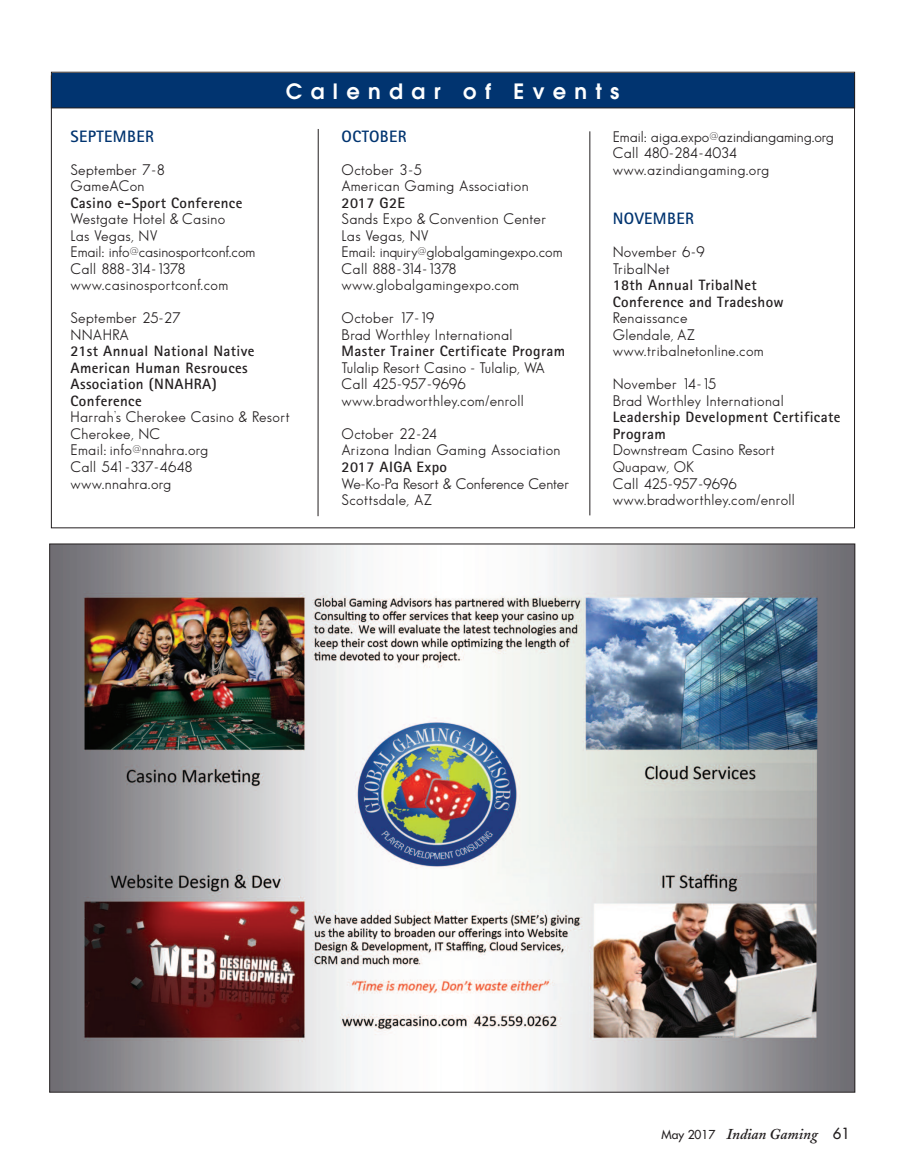
<style>
.page{position:relative;width:905px;height:1175px;background:#fff}
.page>*{position:absolute;margin:0;border:0;box-sizing:border-box;transform-origin:0 0}
.t1{font:600 21px "Avant Garde";letter-spacing:.4em;color:#fff}
.t2{font:700 16.5px "Rotis Sans Serif";letter-spacing:.025em;color:#013470}
.t3{font:15px/16.5px "Sans Serif Book FLF";letter-spacing:.025em;color:#231f20}
.t4{font:700 15px/16.5px "Rotis Sans Serif";letter-spacing:.025em;color:#231f20}
.t5{font:15px/16.5px "Sans Serif Book FLF";color:#231f20}
.t6{font:italic 600 15px "Adobe Caslon";color:#231f20}
.s1{font-family:"Futura";font-weight:400;font-style:normal;font-size:12px}
.s2{font-family:"Futura";font-weight:400;font-style:normal}
</style>
<div class="page">
<hr style="left:589px;top:131px;width:1px;height:384px;background:#231f20">
<div style="left:52px;top:73px;width:802px;height:35px;background:#013470"></div>
<div style="left:51px;top:72px;width:804px;height:36px;border:1px solid #231f20"></div>
<hr style="left:317px;top:129px;width:1px;height:387px;background:#231f20">
<img style="left:51px;top:545px;width:802px;height:545px">
<h1 class="t1" style="left:286px;top:83px;width:335px">Calendar of Events</h1>
<p class="t2" style="left:70px;top:130px;width:85px">SEPTEMBER</p>
<p class="t3" style="left:70px;top:161px;width:96px">September 7-8<br>GameACon</p>
<p class="t4" style="left:70px;top:196px;width:173px">Casino e-Sport Conference</p>
<p class="t3" style="left:71px;top:211px;width:186px">Westgate Hotel &amp; Casino<br>Las Vegas, NV<br>Email: info@casinosportconf.com<br>Call 888-314-1378 www.casinosportconf.com</p>
<p class="t3" style="left:71px;top:310px;width:112px">September 25-27<br>NNAHRA</p>
<p class="t4" style="left:71px;top:344px;width:185px">21st Annual National Native<br>American Human Resrouces<br>Association (NNAHRA)<br>Conference</p>
<p class="t3" style="left:71px;top:409px;width:221px">Harrah’s Cherokee Casino &amp; Resort<br>Cherokee, NC<br>Email: info@nnahra.org<br>Call 541-337-4648 www.nnahra.org</p>
<p class="t2" style="left:341px;top:130px;width:67px">OCTOBER</p>
<p class="t3" style="left:341px;top:161px;width:188px">October 3-5<br>American Gaming Association</p>
<p class="t4" style="left:341px;top:196px;width:65px">2017 G2E</p>
<p class="t3" style="left:341px;top:211px;width:222px">Sands Expo &amp; Convention Center<br>Las Vegas, NV<br>Email: inquiry@globalgamingexpo.com<br>Call 888-314-1378 www.globalgamingexpo.com</p>
<p class="t3" style="left:341px;top:310px;width:172px">October 17-19<br>Brad Worthley International</p>
<p class="t4" style="left:341px;top:344px;width:225px">Master Trainer Certificate Program</p>
<p class="t3" style="left:341px;top:359px;width:205px">Tulalip Resort Casino - Tulalip, WA<br>Call 425-957-9696 www.bradworthley.com/enroll</p>
<p class="t3" style="left:341px;top:425px;width:220px">October 22-24<br>Arizona Indian Gaming Association</p>
<p class="t4" style="left:341px;top:460px;width:107px">2017 AIGA Expo</p>
<p class="t5" style="left:341px;top:475px;width:229px">We-Ko-Pa Resort &amp; Conference Center<br>Scottsdale, AZ</p>
<p class="t5" style="left:612px;top:128px;width:222px">Email: aiga.expo@azindiangaming.org<br>Call 480-284-4034 www.azindiangaming.org</p>
<p class="t2" style="left:612px;top:213px;width:83px">NOVEMBER</p>
<p class="t3" style="left:612px;top:244px;width:94px">November 6-9<br>TribalNet</p>
<p class="t4" style="left:612px;top:278px;width:173px">18th Annual TribalNet<br>Conference and Tradeshow</p>
<p class="t3" style="left:612px;top:310px;width:152px">Renaissance<br>Glendale, AZ www.tribalnetonline.com</p>
<p class="t3" style="left:612px;top:376px;width:172px">November 14-15<br>Brad Worthley International</p>
<p class="t4" style="left:612px;top:410px;width:229px">Leadership Development Certificate<br>Program</p>
<p class="t3" style="left:612px;top:442px;width:184px">Downstream Casino Resort<br>Quapaw, OK<br>Call 425-957-9696 www.bradworthley.com/enroll</p>
<p class="t6" style="left:661px;top:1129px;width:190px"><span class="s1">May 2017</span> Indian Gaming <span class="s2">61</span></p>
</div>
